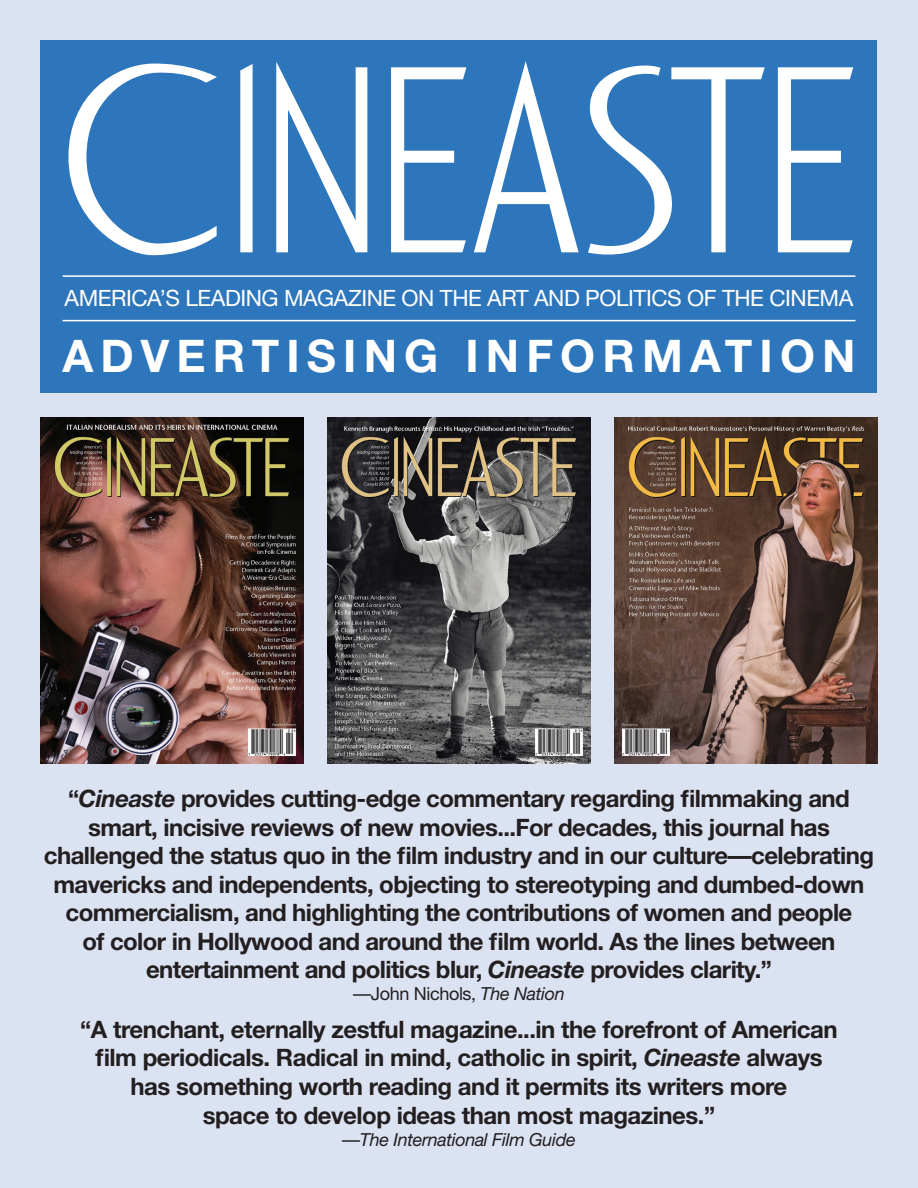
<style>
.page{position:relative;width:918px;height:1188px;background:#dbe2f2}
.page>*{position:absolute;margin:0;border:0;box-sizing:border-box;transform-origin:0 0}
.t1{font:700 45px "Helvetica Neue";letter-spacing:.16em;color:#fff}
.t2{font:700 24px/28.5px "Helvetica Neue";letter-spacing:-.025em;color:#231f20;text-align:center}
.t3{font:22.5px "Helvetica Neue";letter-spacing:-.02em;color:#fff}
.t4{font:italic 18px "Helvetica Neue";letter-spacing:-.02em;color:#231f20}
.t5{font:18px "Helvetica Neue";letter-spacing:-.02em;color:#231f20}
.s1{font-style:italic}
.s2{font-style:normal}
</style>
<div class="page">
<div style="left:40px;top:40px;width:838px;height:353px;background:#2e76bc"></div>
<svg style="left:68px;top:61px;width:785px;height:195px"></svg>
<hr style="left:63px;top:275px;width:792px;height:2px;background:#fff">
<hr style="left:63px;top:320px;width:792px;height:1px;background:#fff">
<img style="left:615px;top:417px;width:263px;height:347px">
<img style="left:328px;top:417px;width:262px;height:347px">
<img style="left:40px;top:417px;width:263px;height:347px">
<p class="t3" style="left:65px;top:285px;width:790px">AMERICA’S LEADING MAGAZINE ON THE ART AND POLITICS OF THE CINEMA</p>
<h1 class="t1" style="left:62px;top:328px;width:795px">ADVERTISING INFORMATION</h1>
<p class="t2" style="left:44px;top:784px;width:832px">“<span class="s1">Cineaste</span> provides cutting-edge commentary regarding filmmaking and smart, incisive reviews of new movies...For decades, this journal has challenged the status quo in the film industry and in our culture—celebrating mavericks and independents, objecting to stereotyping and dumbed-down commercialism, and highlighting the contributions of women and people<br>of color in Hollywood and around the film world. As the lines between entertainment and politics blur, <span class="s1">Cineaste</span> provides clarity.”</p>
<p class="t5" style="left:353px;top:983px;width:213px">—John Nichols, <span class="s1">The Nation</span></p>
<p class="t2" style="left:80px;top:1014px;width:759px">“A trenchant, eternally zestful magazine...in the forefront of American film periodicals. Radical in mind, catholic in spirit, <span class="s1">Cineaste</span> always has something worth reading and it permits its writers more<br>space to develop ideas than most magazines.”</p>
<p class="t4" style="left:342px;top:1128px;width:235px"><span class="s2">—</span>The International Film Guide</p>
</div>
